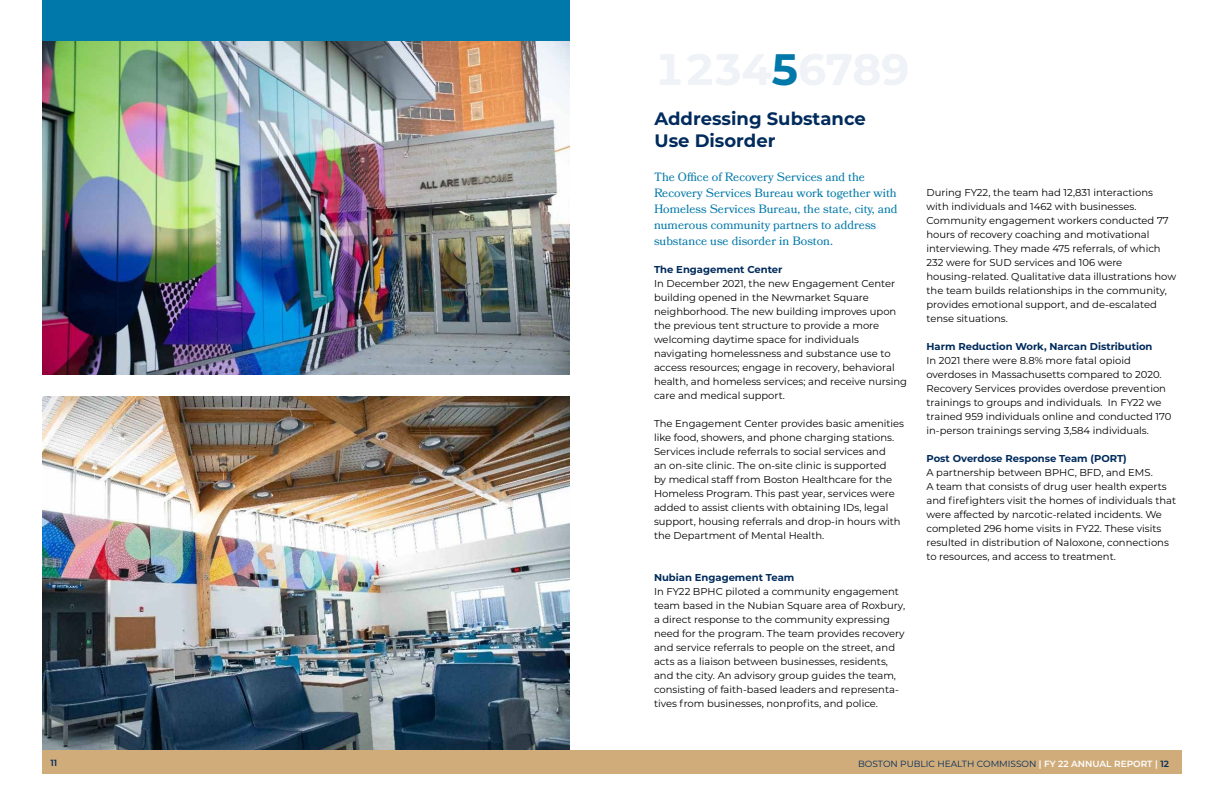
<style>
.page{position:relative;width:1224px;height:792px;background:#fff}
.page>*{position:absolute;margin:0;border:0;box-sizing:border-box;transform-origin:0 0}
.t1{font:700 18px/22px "Montserrat";color:#002b5c}
.t2{font:12px/16px "Bookmania";color:#0078a9}
.t3{font:10px/14px "Montserrat";color:#000}
.t4{font:700 10px "Montserrat";color:#002b5c}
.t5{font:9px "Montserrat";color:#002b5c}
.t6{font:600 9px "Montserrat";color:#002b5c}
.s1{font-weight:600;color:#fff}
.s2{font-weight:600}
</style>
<div class="page">
<div style="left:42px;top:750px;width:1140px;height:24px;background:#d0ac7a"></div>
<img style="left:42px;top:396px;width:528px;height:354px">
<div style="left:42px;top:0;width:528px;height:42px;background:#0078a9"></div>
<img style="left:42px;top:42px;width:528px;height:333px">
<h1 class="t1" style="left:654px;top:106px;width:213px">Addressing Substance<br>Use Disorder</h1>
<p class="t2" style="left:654px;top:169px;width:245px">The Office of Recovery Services and the Recovery Services Bureau work together with Homeless Services Bureau, the state, city, and numerous community partners to address substance use disorder in Boston.</p>
<p class="t4" style="left:654px;top:262px;width:130px">The Engagement Center</p>
<p class="t3" style="left:654px;top:276px;width:255px">In December 2021, the new Engagement Center building opened in the Newmarket Square neighborhood. The new building improves upon the previous tent structure to provide a more welcoming daytime space for individuals navigating homelessness and substance use to access resources; engage in recovery, behavioral health, and homeless services; and receive nursing care and medical support.</p>
<p class="t3" style="left:654px;top:416px;width:252px">The Engagement Center provides basic amenities like food, showers, and phone charging stations.<br>Services include referrals to social services and<br>an on-site clinic. The on-site clinic is supported<br>by medical staff from Boston Healthcare for the Homeless Program. This past year, services were added to assist clients with obtaining IDs, legal support, housing referrals and drop-in hours with the Department of Mental Health.</p>
<p class="t4" style="left:654px;top:570px;width:142px">Nubian Engagement Team</p>
<p class="t3" style="left:654px;top:584px;width:253px">In FY22 BPHC piloted a community engagement team based in the Nubian Square area of Roxbury, a direct response to the community expressing need for the program. The team provides recovery and service referrals to people on the street, and acts as a liaison between businesses, residents, and the city. An advisory group guides the team, consisting of faith-based leaders and representa&shy;tives from businesses, nonprofits, and police.</p>
<p class="t3" style="left:926px;top:185px;width:251px">During FY22, the team had 12,831 interactions with individuals and 1462 with businesses.<br>Community engagement workers conducted 77 hours of recovery coaching and motivational interviewing. They made 475 referrals, of which 232 were for SUD services and 106 were housing-related. Qualitative data illustrations how the team builds relationships in the community, provides emotional support, and de-escalated tense situations.</p>
<p class="t4" style="left:926px;top:339px;width:228px">Harm Reduction Work, Narcan Distribution</p>
<p class="t3" style="left:926px;top:353px;width:246px">In 2021 there were 8.8% more fatal opioid overdoses in Massachusetts compared to 2020.<br>Recovery Services provides overdose prevention trainings to groups and individuals. In FY22 we trained 959 individuals online and conducted 170 in-person trainings serving 3,584 individuals.</p>
<p class="t4" style="left:926px;top:451px;width:202px">Post Overdose Response Team (PORT)</p>
<p class="t3" style="left:926px;top:465px;width:251px">A partnership between BPHC, BFD, and EMS.<br>A team that consists of drug user health experts and firefighters visit the homes of individuals that were affected by narcotic-related incidents. We completed 296 home visits in FY22. These visits resulted in distribution of Naloxone, connections to resources, and access to treatment.</p>
<p class="t6" style="left:50px;top:756px;width:8px">11</p>
<p class="t5" style="left:858px;top:757px;width:312px">BOSTON PUBLIC HEALTH COMMISSON <span class="s1">| FY 22 ANNUAL REPORT |</span> <span class="s2">12</span></p>
</div>
